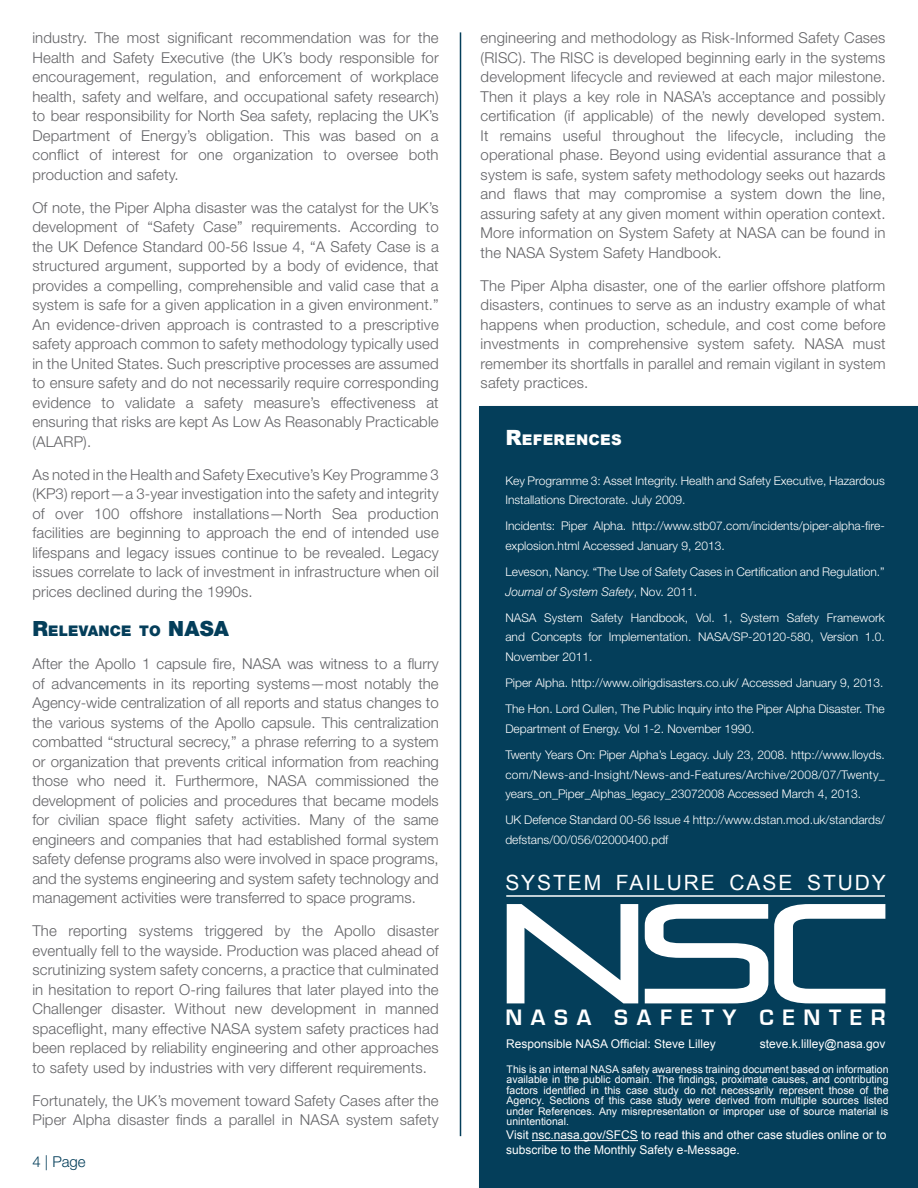
<style>
.page{position:relative;width:918px;height:1188px;background:#fff}
.page>*{position:absolute;margin:0;border:0;box-sizing:border-box;transform-origin:0 0}
.t1{font:700 23.1px "Eurostile";letter-spacing:.375em;color:#fff}
.t2{font:21px "Arial";letter-spacing:.09em;color:#fff}
.t3{font:300 15px/19.5px "Helvetica Neue LT Std";letter-spacing:.01em;color:#636366;text-align:justify}
.t4{font:300 15px "Helvetica Neue LT Std";color:#043e5a}
.t5{font:900 14.7px "Helvetica Neue LT Std";letter-spacing:.015em;color:#043e5a}
.t6{font:900 14.7px "Arial";letter-spacing:.015em;color:#fff}
.t7{font:300 12px/19.5px "Helvetica Neue LT Std";color:#fff}
.t8{font:12px/14.4px "Arial";color:#fff}
.t9{font:10.5px/10.5px "Arial";color:#fff;text-align:justify}
.s1{font-size:21px}
.s2{font-style:italic}
</style>
<div class="page">
<div style="left:479px;top:406px;width:439px;height:782px;background:#043e5a"></div>
<hr style="left:532px;top:1140px;width:106px;height:1px;background:#fff">
<hr style="left:506px;top:895px;width:379px;height:2px;background:#fff">
<hr style="left:460px;top:32px;width:1px;height:1104px;background:#043e5a">
<svg style="left:507px;top:904px;width:131px;height:99px"></svg>
<svg style="left:645px;top:904px;width:123px;height:99px"></svg>
<svg style="left:774px;top:904px;width:111px;height:99px"></svg>
<p class="t3" style="left:32px;top:28px;width:408px">industry. The most significant recommendation was for the Health and Safety Executive (the UK’s body responsible for encouragement, regulation, and enforcement of workplace health, safety and welfare, and occupational safety research) to bear responsibility for North Sea safety, replacing the UK’s Department of Energy’s obligation. This was based on a conflict of interest for one organization to oversee both production and safety.</p>
<p class="t3" style="left:32px;top:197px;width:408px">Of note, the Piper Alpha disaster was the catalyst for the UK’s development of “Safety Case” requirements. According to the UK Defence Standard 00-56 Issue 4, “A Safety Case is a structured argument, supported by a body of evidence, that provides a compelling, comprehensible and valid case that a system is safe for a given application in a given environment.” An evidence-driven approach is contrasted to a prescriptive safety approach common to safety methodology typically used in the United States. Such prescriptive processes are assumed to ensure safety and do not necessarily require corresponding evidence to validate a safety measure’s effectiveness at ensuring that risks are kept As Low As Reasonably Practicable (ALARP).</p>
<p class="t3" style="left:32px;top:464px;width:408px">As noted in the Health and Safety Executive’s Key Programme 3 (KP3) report—a 3-year investigation into the safety and integrity of over 100 offshore installations—North Sea production facilities are beginning to approach the end of intended use lifespans and legacy issues continue to be revealed. Legacy issues correlate to lack of investment in infrastructure when oil prices declined during the 1990s.</p>
<h1 class="t5" style="left:32px;top:622px;width:198px"><span class="s1">R</span>ELEVANCE TO <span class="s1">NASA</span></h1>
<p class="t3" style="left:32px;top:654px;width:408px">After the Apollo 1 capsule fire, NASA was witness to a flurry of advancements in its reporting systems—most notably the Agency-wide centralization of all reports and status changes to the various systems of the Apollo capsule. This centralization combatted “structural secrecy,” a phrase referring to a system or organization that prevents critical information from reaching those who need it. Furthermore, NASA commissioned the development of policies and procedures that became models for civilian space flight safety activities. Many of the same engineers and companies that had established formal system safety defense programs also were involved in space programs, and the systems engineering and system safety technology and management activities were transferred to space programs.</p>
<p class="t3" style="left:32px;top:921px;width:408px">The reporting systems triggered by the Apollo disaster eventually fell to the wayside. Production was placed ahead of scrutinizing system safety concerns, a practice that culminated in hesitation to report O-ring failures that later played into the Challenger disaster. Without new development in manned spaceflight, many effective NASA system safety practices had been replaced by reliability engineering and other approaches to safety used by industries with very different requirements.</p>
<p class="t3" style="left:32px;top:1090px;width:408px">Fortunately, the UK’s movement toward Safety Cases after the<br>Piper Alpha disaster finds a parallel in NASA system safety</p>
<p class="t4" style="left:32px;top:1152px;width:55px">4 | Page</p>
<p class="t3" style="left:481px;top:28px;width:406px">engineering and methodology as Risk-Informed Safety Cases (RISC). The RISC is developed beginning early in the systems development lifecycle and reviewed at each major milestone.<br>Then it plays a key role in NASA’s acceptance and possibly certification (if applicable) of the newly developed system.<br>It remains useful throughout the lifecycle, including the operational phase. Beyond using evidential assurance that a system is safe, system safety methodology seeks out hazards and flaws that may compromise a system down the line, assuring safety at any given moment within operation context.<br>More information on System Safety at NASA can be found in the NASA System Safety Handbook.</p>
<p class="t3" style="left:481px;top:275px;width:406px">The Piper Alpha disaster, one of the earlier offshore platform disasters, continues to serve as an industry example of what happens when production, schedule, and cost come before investments in comprehensive system safety. NASA must remember its shortfalls in parallel and remain vigilant in system safety practices.</p>
<h1 class="t6" style="left:505px;top:429px;width:118px"><span class="s1">R</span>EFERENCES</h1>
<p class="t7" style="left:505px;top:470px;width:381px">Key Programme 3: Asset Integrity. Health and Safety Executive, Hazardous<br>Installations Directorate. July 2009.</p>
<p class="t7" style="left:505px;top:516px;width:381px">Incidents: Piper Alpha. http://www.stb07.com/incidents/piper-alpha-fire&shy;explosion.html Accessed January 9, 2013.</p>
<p class="t7" style="left:505px;top:562px;width:381px">Leveson, Nancy. “The Use of Safety Cases in Certification and Regulation.”<br><span class="s2">Journal of System Safety</span>, Nov. 2011.</p>
<p class="t7" style="left:505px;top:608px;width:381px;text-align:justify">NASA System Safety Handbook, Vol. 1, System Safety Framework and Concepts for Implementation. NASA/SP-20120-580, Version 1.0.<br>November 2011.</p>
<p class="t7" style="left:505px;top:670px;width:381px;line-height:26.2px">Piper Alpha. http://www.oilrigdisasters.co.uk/ Accessed January 9, 2013.<br>The Hon. Lord Cullen, The Public Inquiry into the Piper Alpha Disaster. The</p>
<p class="t7" style="left:505px;top:715px;width:381px;line-height:26.2px">Department of Energy. Vol 1-2. November 1990.<br>Twenty Years On: Piper Alpha’s Legacy. July 23, 2008. http://www.lloyds.</p>
<p class="t7" style="left:505px;top:764px;width:381px">com/News-and-Insight/News-and-Features/Archive/2008/07/Twenty_ years_on_Piper_Alphas_legacy_23072008 Accessed March 4, 2013.</p>
<p class="t7" style="left:505px;top:810px;width:381px">UK Defence Standard 00-56 Issue 4 http://www.dstan.mod.uk/standards/ defstans/00/056/02000400.pdf</p>
<p class="t2" style="left:505px;top:869px;width:382px">SYSTEM FAILURE CASE STUDY</p>
<p class="t1" style="left:505px;top:1005px;width:382px">NASA SAFETY CENTER</p>
<p class="t8" style="left:506px;top:1037px;width:211px">Responsible NASA Official: Steve Lilley</p>
<p class="t8" style="left:760px;top:1037px;width:127px">steve.k.lilley@nasa.gov</p>
<p class="t9" style="left:507px;top:1064px;width:383px">This is an internal NASA safety awareness training document based on information available in the public domain. The findings, proximate causes, and contributing factors identified in this case study do not necessarily represent those of the Agency. Sections of this case study were derived from multiple sources listed under References. Any misrepresentation or improper use of source material is unintentional.</p>
<p class="t8" style="left:506px;top:1128px;width:382px">Visit nsc.nasa.gov/SFCS to read this and other case studies online or to subscribe to the Monthly Safety e-Message.</p>
</div>
